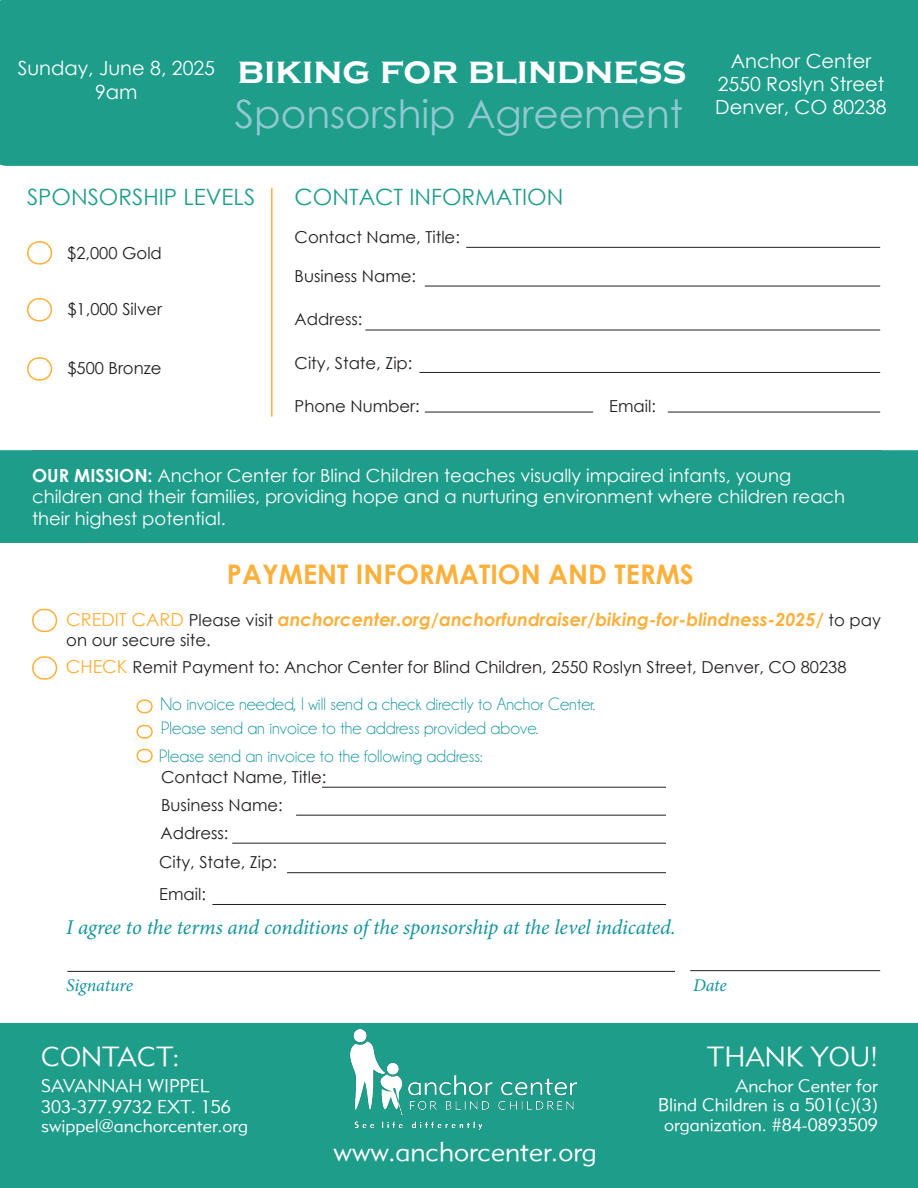
<style>
.page{position:relative;width:918px;height:1188px;background:#fff}
.page>*{position:absolute;margin:0;border:0;box-sizing:border-box;transform-origin:0 0}
.t1{font:39px "Century Gothic";color:#91c8d1}
.t2{font:700 39px "Copperplate Gothic";color:#fff}
.t3{font:27px "Metro Lite LT Two";color:#fff}
.t4{font:700 27px "Century Gothic";color:#fbb03b}
.t5{font:22.5px "Century Gothic";color:#1e9d8b}
.t6{font:italic 21px "Minion Pro";letter-spacing:-.01em;color:#14949e}
.t7{font:19.5px/23.4px "Century Gothic";color:#fff;text-align:center}
.t8{font:18px "Century Gothic";color:#fff}
.t9{font:18px "Champagne&Limousines";color:#14949e}
.t10{font:18px/20.2px "Metro Lite LT Two";color:#fff}
.t11{font:italic 700 18px "Century Gothic";color:#fbb03b}
.t12{font:italic 18px "Minion Pro";letter-spacing:-.01em;color:#14949e}
.t13{font:16.5px "Century Gothic";color:#231f20}
.s1{font-weight:700}
.s2{font-weight:400;font-style:normal}
.s3{font-weight:400;font-style:normal;font-size:16.5px;color:#231f20}
.s4{font-size:18px;color:#fbb03b}
</style>
<div class="page">
<div style="left:0;top:0;width:918px;height:166px;background:#1e9d8b"></div>
<div style="left:27px;top:357px;width:25px;height:24px;border:2px solid #fbb03b;border-radius:11px"></div>
<div style="left:27px;top:298px;width:25px;height:23px;border:2px solid #fbb03b;border-radius:11px"></div>
<div style="left:27px;top:241px;width:25px;height:24px;border:2px solid #fbb03b;border-radius:11px"></div>
<hr style="left:271px;top:188px;width:2px;height:229px;background:#fbb03b">
<hr style="left:466px;top:247px;width:414px;height:1px;background:#231f20">
<hr style="left:425px;top:286px;width:455px;height:1px;background:#231f20">
<hr style="left:365px;top:330px;width:515px;height:1px;background:#231f20">
<hr style="left:419px;top:372px;width:461px;height:1px;background:#231f20">
<hr style="left:425px;top:412px;width:168px;height:1px;background:#231f20">
<hr style="left:668px;top:412px;width:212px;height:1px;background:#231f20">
<hr style="left:67px;top:971px;width:608px;height:1px;background:#231f20">
<div style="left:32px;top:609px;width:25px;height:23px;border:2px solid #fbb03b;border-radius:11px"></div>
<hr style="left:690px;top:970px;width:190px;height:1px;background:#231f20">
<div style="left:32px;top:656px;width:25px;height:24px;border:2px solid #fbb03b;border-radius:11px"></div>
<div style="left:136px;top:725px;width:17px;height:14px;border:2px solid #fbb03b;border-radius:6px"></div>
<div style="left:136px;top:749px;width:17px;height:14px;border:2px solid #fbb03b;border-radius:6px"></div>
<div style="left:136px;top:700px;width:17px;height:13px;border:2px solid #fbb03b;border-radius:6px"></div>
<hr style="left:322px;top:787px;width:344px;height:1px;background:#231f20">
<hr style="left:296px;top:815px;width:370px;height:1px;background:#231f20">
<hr style="left:232px;top:843px;width:434px;height:1px;background:#231f20">
<hr style="left:287px;top:872px;width:379px;height:1px;background:#231f20">
<hr style="left:212px;top:904px;width:454px;height:1px;background:#231f20">
<div style="left:0;top:450px;width:918px;height:93px;background:#1e9d8b"></div>
<div style="left:0;top:1023px;width:918px;height:165px;background:#1e9d8b"></div>
<img style="left:349px;top:1030px;width:228px;height:100px">
<p class="t7" style="left:18px;top:56px;width:199px">Sunday, June 8, 2025<br>9am</p>
<p class="t7" style="left:718px;top:49px;width:168px">Anchor Center<br>2550 Roslyn Street</p>
<p class="t7" style="left:715px;top:95px;width:173px">Denver, CO 80238</p>
<p class="t2" style="left:238px;top:48px;width:451px">biking for blindness</p>
<p class="t1" style="left:235px;top:87px;width:450px">Sponsorship Agreement</p>
<p class="t5" style="left:27px;top:181px;width:230px">SPONSORSHIP LEVELS</p>
<p class="t5" style="left:295px;top:181px;width:270px">CONTACT INFORMATION</p>
<p class="t13" style="left:295px;top:226px;width:167px">Contact Name, Title:</p>
<p class="t13" style="left:295px;top:265px;width:123px">Business Name:</p>
<p class="t13" style="left:295px;top:308px;width:69px">Address:</p>
<p class="t13" style="left:295px;top:351px;width:119px">City, State, Zip:</p>
<p class="t13" style="left:295px;top:394px;width:127px">Phone Number:</p>
<p class="t13" style="left:609px;top:394px;width:48px">Email:</p>
<p class="t13" style="left:67px;top:242px;width:96px">$2,000 Gold</p>
<p class="t13" style="left:68px;top:297px;width:96px">$1,000 Silver</p>
<p class="t13" style="left:67px;top:356px;width:96px">$500 Bronze</p>
<p class="t8" style="left:32px;top:463px;width:761px"><span class="s1">OUR MISSION:</span> Anchor Center for Blind Children teaches visually impaired infants, young</p>
<p class="t8" style="left:32px;top:484px;width:815px">children and their families, providing hope and a nurturing environment where children reach</p>
<p class="t8" style="left:32px;top:506px;width:195px">their highest potential.</p>
<p class="t4" style="left:227px;top:553px;width:469px">PAYMENT INFORMATION AND TERMS</p>
<p class="t11" style="left:66px;top:606px;width:816px"><span class="s2">CREDIT CARD</span> <span class="s3">Please visit</span> anchorcenter.org/anchorfundraiser/biking-for-blindness-2025/ <span class="s3">to pay</span></p>
<p class="t13" style="left:66px;top:629px;width:146px">on our secure site.</p>
<p class="t13" style="left:66px;top:655px;width:782px"><span class="s4">CHECK</span> Remit Payment to: Anchor Center for Blind Children, 2550 Roslyn Street, Denver, CO 80238</p>
<p class="t9" style="left:160px;top:695px;width:436px">No invoice needed, I will send a check directly to Anchor Center.</p>
<p class="t9" style="left:161px;top:719px;width:379px">Please send an invoice to the address provided above.</p>
<p class="t9" style="left:159px;top:747px;width:325px">Please send an invoice to the following address:</p>
<p class="t13" style="left:161px;top:765px;width:167px">Contact Name, Title:</p>
<p class="t13" style="left:161px;top:793px;width:123px">Business Name:</p>
<p class="t13" style="left:161px;top:821px;width:69px">Address:</p>
<p class="t13" style="left:159px;top:851px;width:119px">City, State, Zip:</p>
<p class="t13" style="left:159px;top:882px;width:48px">Email:</p>
<p class="t6" style="left:66px;top:913px;width:611px">I agree to the terms and conditions of the sponsorship at the level indicated.</p>
<p class="t12" style="left:66px;top:973px;width:68px">Signature</p>
<p class="t12" style="left:693px;top:973px;width:35px">Date</p>
<p class="t3" style="left:41px;top:1040px;width:140px">CONTACT:</p>
<p class="t10" style="left:41px;top:1075px;width:208px">SAVANNAH WIPPEL<br>303-377.9732 EXT. 156 swippel@anchorcenter.org</p>
<p class="t3" style="left:334px;top:1135px;width:265px">www.anchorcenter.org</p>
<p class="t3" style="left:707px;top:1040px;width:173px">THANK YOU!</p>
<p class="t10" style="left:736px;top:1075px;width:144px">Anchor Center for</p>
<p class="t10" style="left:658px;top:1095px;width:221px;line-height:19.5px;text-align:center">Blind Children is a 501(c)(3) organization. #84-0893509</p>
</div>
